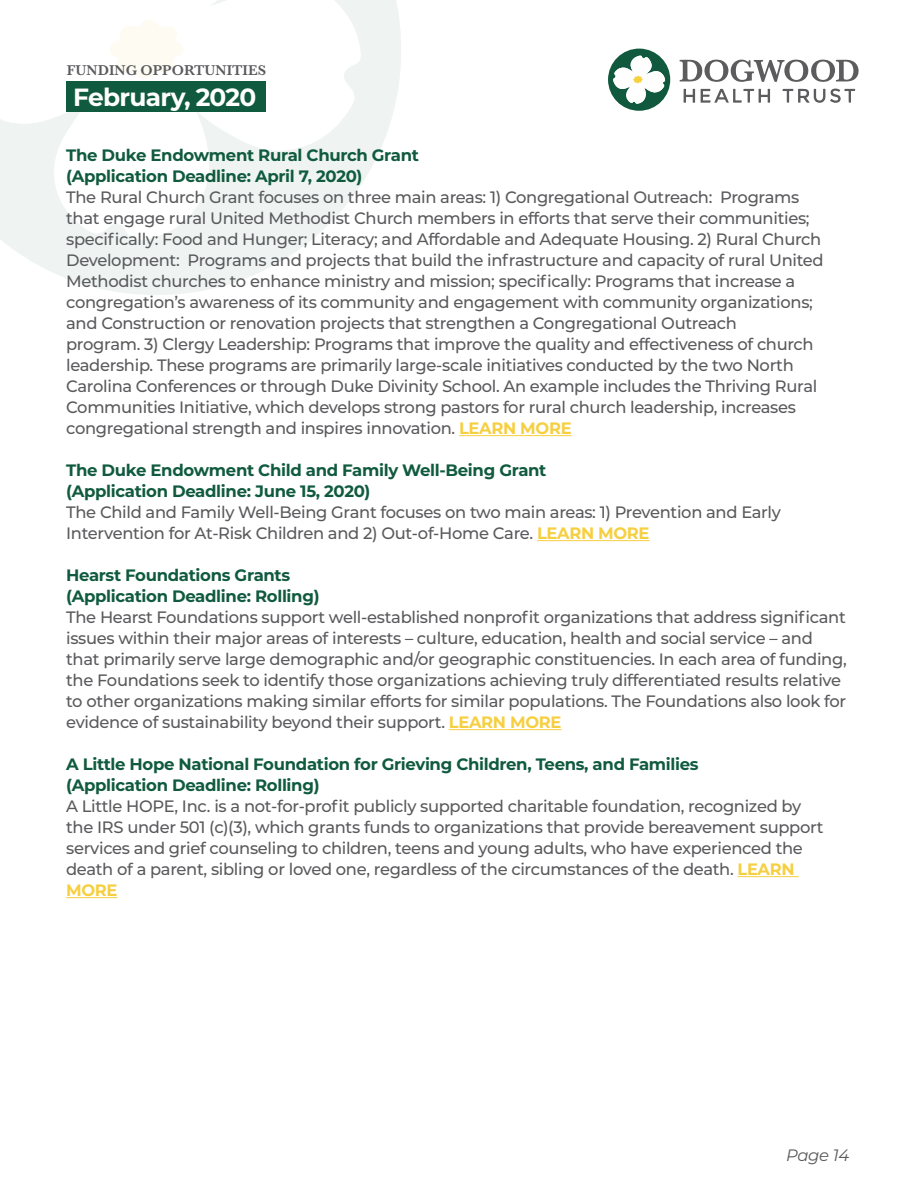
<style>
.page{position:relative;width:918px;height:1188px;background:#fff}
.page>*{position:absolute;margin:0;border:0;box-sizing:border-box;transform-origin:0 0}
.t1{font:700 24.9px "Montserrat";letter-spacing:-.03em;color:#fff}
.t2{font:500 16.5px/21px "Montserrat";letter-spacing:-.02em;color:#5a5a5d}
.t3{font:700 16.5px/21px "Montserrat";letter-spacing:-.02em;color:#105a3f}
.t4{font:italic 16.5px "Montserrat";letter-spacing:-.02em;color:#5a5a5d}
.t5{font:600 14.7px "Baskerville";color:#5a5a5d}
.s1{font-weight:700;color:#f6cf41}
</style>
<div class="page">
<svg style="left:3px;top:0;width:398px;height:295px;fill:#eff4f2"></svg>
<svg style="left:0;top:0;width:361px;height:241px"></svg>
<svg style="left:110px;top:18px;width:73px;height:63px"></svg>
<svg style="left:679px;top:59px;width:180px;height:44px"></svg>
<svg style="left:608px;top:48px;width:62px;height:63px"></svg>
<hr style="left:459px;top:435px;width:113px;height:1px;background:#f6cf41">
<hr style="left:537px;top:540px;width:113px;height:1px;background:#f6cf41">
<hr style="left:449px;top:729px;width:112px;height:1px;background:#f6cf41">
<hr style="left:737px;top:876px;width:62px;height:1px;background:#f6cf41">
<hr style="left:66px;top:897px;width:52px;height:1px;background:#f6cf41">
<div style="left:66px;top:81px;width:200px;height:31px;background:#105a3f"></div>
<p class="t5" style="left:67px;top:60px;width:201px">FUNDING OPPORTUNITIES</p>
<h1 class="t1" style="left:73px;top:79px;width:185px">February, 2020</h1>
<p class="t3" style="left:66px;top:144px;width:354px">The Duke Endowment Rural Church Grant (Application Deadline: April 7, 2020)</p>
<p class="t2" style="left:66px;top:186px;width:759px">The Rural Church Grant focuses on three main areas: 1) Congregational Outreach: Programs that engage rural United Methodist Church members in efforts that serve their communities; specifically: Food and Hunger; Literacy; and Affordable and Adequate Housing. 2) Rural Church Development: Programs and projects that build the infrastructure and capacity of rural United Methodist churches to enhance ministry and mission; specifically: Programs that increase a congregation’s awareness of its community and engagement with community organizations; and Construction or renovation projects that strengthen a Congregational Outreach<br>program. 3) Clergy Leadership: Programs that improve the quality and effectiveness of church leadership. These programs are primarily large-scale initiatives conducted by the two North Carolina Conferences or through Duke Divinity School. An example includes the Thriving Rural Communities Initiative, which develops strong pastors for rural church leadership, increases congregational strength and inspires innovation. <span class="s1">LEARN MORE</span></p>
<p class="t3" style="left:66px;top:459px;width:482px">The Duke Endowment Child and Family Well-Being Grant (Application Deadline: June 15, 2020)</p>
<p class="t2" style="left:66px;top:501px;width:716px">The Child and Family Well-Being Grant focuses on two main areas: 1) Prevention and Early<br>Intervention for At-Risk Children and 2) Out-of-Home Care. <span class="s1">LEARN MORE</span></p>
<p class="t3" style="left:66px;top:564px;width:255px">Hearst Foundations Grants (Application Deadline: Rolling)</p>
<p class="t2" style="left:66px;top:606px;width:782px">The Hearst Foundations support well-established nonprofit organizations that address significant issues within their major areas of interests – culture, education, health and social service – and that primarily serve large demographic and/or geographic constituencies. In each area of funding, the Foundations seek to identify those organizations achieving truly differentiated results relative to other organizations making similar efforts for similar populations. The Foundations also look for evidence of sustainability beyond their support. <span class="s1">LEARN MORE</span></p>
<p class="t3" style="left:66px;top:753px;width:634px">A Little Hope National Foundation for Grieving Children, Teens, and Families (Application Deadline: Rolling)</p>
<p class="t2" style="left:66px;top:795px;width:759px">A Little HOPE, Inc. is a not-for-profit publicly supported charitable foundation, recognized by the IRS under 501 (c)(3), which grants funds to organizations that provide bereavement support services and grief counseling to children, teens and young adults, who have experienced the death of a parent, sibling or loved one, regardless of the circumstances of the death. <span class="s1">LEARN MORE</span></p>
<p class="t4" style="left:786px;top:1144px;width:65px">Page 14</p>
</div>
